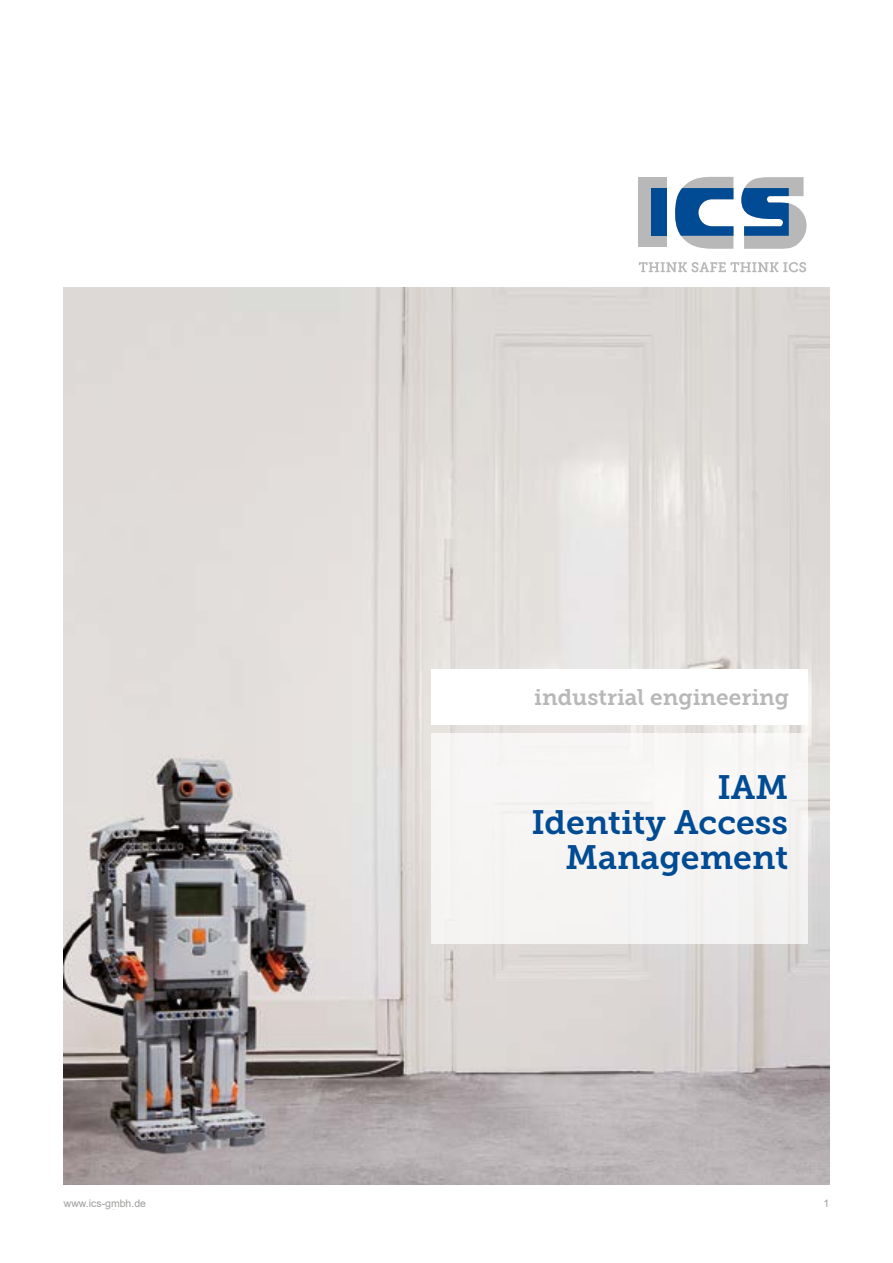
<style>
.page{position:relative;width:893px;height:1263px;background:#fff}
.page>*{position:absolute;margin:0;border:0;box-sizing:border-box;transform-origin:0 0}
.t1{font:33.6px/35.1px "Museo Slab 700";color:#004b93;text-align:right}
.t2{font:22.5px "Museo Slab 700";color:#b9b8b8}
.t3{font:10.5px "Arial";color:#9d9d9c}
</style>
<div class="page">
<img style="left:64px;top:287px;width:765px;height:897px">
<div style="left:432px;top:733px;width:376px;height:211px;background:#f5f4f4"></div>
<div style="left:638px;top:177px;width:29px;height:70px;background:#b9b8b8"></div>
<svg style="left:675px;top:177px;width:58px;height:72px"></svg>
<div style="left:651px;top:188px;width:16px;height:48px;background:#004b93"></div>
<svg style="left:741px;top:177px;width:66px;height:72px"></svg>
<div style="left:432px;top:670px;width:376px;height:55px;background:#fff"></div>
<svg style="left:639px;top:262px;width:167px;height:10px"></svg>
<p class="t2" style="left:534px;top:684px;width:256px">industrial engineering</p>
<p class="t1" style="left:531px;top:770px;width:258px">IAM<br>Identity Access<br>Management</p>
<p class="t3" style="left:105px;top:1196px;width:28px">ag.de</p>
<p class="t3" style="left:823px;top:1196px;width:7px">1</p>
<p class="t3" style="left:64px;top:1196px;width:84px">www.ics-gmbh.de</p>
</div>
